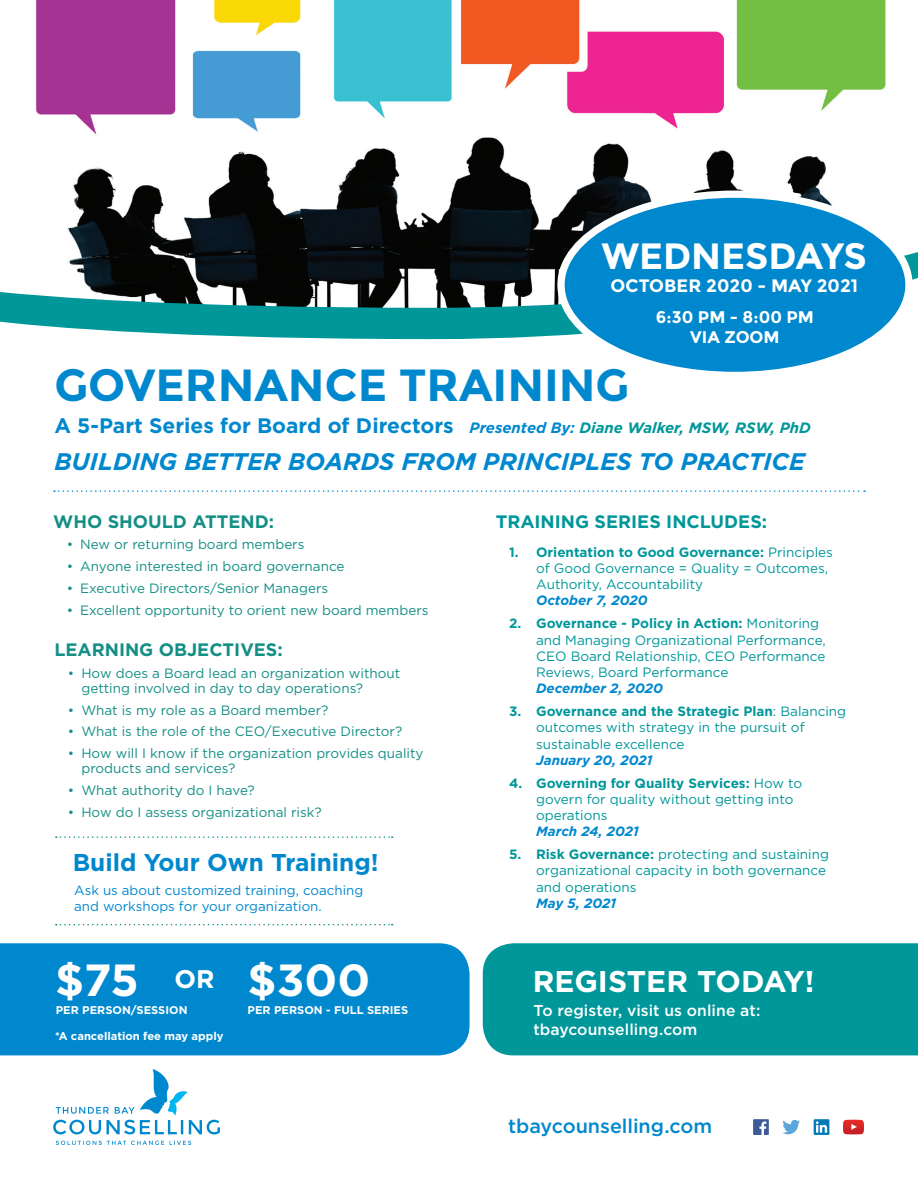
<style>
.page{position:relative;width:918px;height:1188px;background:#fff}
.page>*{position:absolute;margin:0;border:0;box-sizing:border-box;transform-origin:0 0}
.t1{font:700 45px "Montserrat";color:#0088ce}
.t2{font:700 45px "Gotham";color:#fff}
.t3{font:700 36.6px "Montserrat";color:#fff}
.t4{font:700 30px "Gotham";color:#fff}
.t5{font:700 25.5px "Gotham";color:#fff}
.t6{font:700 24.3px "Gotham";color:#0088ce}
.t7{font:italic 700 24px "Gotham";color:#0088ce}
.t8{font:700 21px "Gotham";color:#0088ce}
.t9{font:500 19.8px "Gotham";color:#0088ce}
.t10{font:700 18px "Gotham";color:#148f85}
.t11{font:700 18px "Gotham";color:#00979a}
.t12{font:700 18px "Montserrat";color:#fff}
.t13{font:700 16.95px/20.5px "Montserrat";color:#fff}
.t14{font:500 15.75px/18.8px "Gotham";letter-spacing:.005em;color:#fff}
.t15{font:13.5px/16.2px "Gotham";color:#00979a}
.t16{font:13.5px/15px "Gotham";color:#148f85}
.t17{font:italic 700 13.5px "Gotham";color:#0088ce}
.t18{font:13.35px/16px "Gotham";color:#0088ce}
.t19{font:700 11.25px "Gotham";color:#fff}
.s1{font-style:italic;font-size:15px}
.s2{font-style:italic;font-size:15px;color:#00979a}
.s3{font-weight:700}
</style>
<div class="page">
<div style="left:0;top:943px;width:470px;height:112px;background:#0088ce"></div>
<div style="left:483px;top:943px;width:435px;height:112px;background:#00979a"></div>
<svg style="left:0;top:308px;width:583px;height:31px;background:#24a5a8"></svg>
<img style="left:0;top:0;width:918px;height:308px">
<div style="left:561px;top:194px;width:348px;height:181px;background:#0088ce;border-radius:50%"></div>
<div style="left:557px;top:191px;width:356px;height:188px;border:7px solid #fff;border-radius:50%"></div>
<svg style="left:56px;top:1141px;width:108px;height:4px"></svg>
<svg style="left:170px;top:1141px;width:21px;height:4px"></svg>
<svg style="left:53px;top:1069px;width:167px;height:65px"></svg>
<svg style="left:782px;top:1120px;width:18px;height:14px"></svg>
<div style="left:753px;top:1119px;width:16px;height:16px;background:#3c5a99"></div>
<svg style="left:759px;top:1122px;width:7px;height:13px"></svg>
<svg style="left:843px;top:1120px;width:21px;height:14px"></svg>
<div style="left:814px;top:1119px;width:15px;height:16px;background:#007bb6"></div>
<svg style="left:816px;top:1121px;width:11px;height:12px"></svg>
<svg style="left:54px;top:490px;width:811px;height:2px"></svg>
<svg style="left:56px;top:836px;width:337px;height:2px"></svg>
<svg style="left:56px;top:924px;width:337px;height:1px"></svg>
<h2 class="t3" style="left:602px;top:235px;width:267px">WEDNESDAYS</h2>
<h3 class="t12" style="left:611px;top:275px;width:249px">OCTOBER 2020 - MAY 2021</h3>
<p class="t13" style="left:690px;top:307px;width:110px;text-indent:-34px">6:30 PM - 8:00 PM<br>VIA ZOOM</p>
<h1 class="t1" style="left:54px;top:358px;width:572px">GOVERNANCE TRAINING</h1>
<h3 class="t8" style="left:54px;top:412px;width:758px">A 5-Part Series for Board of Directors <span class="s1">Presented By:</span> <span class="s2">Diane Walker, MSW, RSW, PhD</span></h3>
<h3 class="t7" style="left:54px;top:445px;width:308px">Building Better Boards</h3>
<h3 class="t7" style="left:402px;top:445px;width:405px">fr om Principles to Practice</h3>
<h3 class="t10" style="left:53px;top:509px;width:222px">Who Should Attend:</h3>
<p class="t16" style="left:67px;top:537px;width:239px">• New or returning board members</p>
<p class="t16" style="left:67px;top:559px;width:279px">• Anyone interested in board governance</p>
<p class="t16" style="left:67px;top:580px;width:263px">• Executive Directors/Senior Managers</p>
<p class="t16" style="left:67px;top:602px;width:363px">• Excellent opportunity to orient new board members</p>
<h3 class="t10" style="left:54px;top:638px;width:230px">Learning Objectives:</h3>
<p class="t16" style="left:81px;top:665px;width:321px;text-indent:-14px">• How does a Board lead an organization without getting involved in day to day operations?</p>
<p class="t16" style="left:68px;top:702px;width:262px">• What is my role as a Board member?</p>
<p class="t16" style="left:68px;top:724px;width:336px">• What is the role of the CEO/Executive Director?</p>
<p class="t16" style="left:81px;top:746px;width:344px;text-indent:-14px">• How will I know if the organization provides quality products and services?</p>
<p class="t16" style="left:68px;top:782px;width:188px">• What authority do I have?</p>
<p class="t16" style="left:68px;top:804px;width:255px">• How do I assess organizational risk?</p>
<h3 class="t6" style="left:73px;top:846px;width:307px">Build Your Own Training!</h3>
<p class="t18" style="left:74px;top:882px;width:291px">Ask us about customized training, coaching and workshops for your organization.</p>
<h3 class="t11" style="left:496px;top:510px;width:273px">Training series includes:</h3>
<p class="t15" style="left:536px;top:544px;width:298px;text-indent:-27px"><span class="s3">1. Orientation to Good Governance:</span> Principles of Good Governance = Quality = Outcomes,<br>Authority, Accountability</p>
<p class="t17" style="left:536px;top:592px;width:113px">October 7, 2020</p>
<p class="t15" style="left:536px;top:615px;width:291px;text-indent:-27px"><span class="s3">2. Governance - Policy in Action:</span> Monitoring and Managing Organizational Performance, CEO Board Relationship, CEO Performance Reviews, Board Performance</p>
<p class="t17" style="left:536px;top:679px;width:128px">December 2, 2020</p>
<p class="t15" style="left:536px;top:703px;width:312px;text-indent:-27px"><span class="s3">3. Governance and the Strategic Plan</span>: Balancing outcomes with strategy in the pursuit of sustainable excellence</p>
<p class="t17" style="left:536px;top:751px;width:118px">January 20, 2021</p>
<p class="t15" style="left:536px;top:774px;width:267px;text-indent:-27px"><span class="s3">4. Governing for Quality Services:</span> How to govern for quality without getting into operations</p>
<p class="t17" style="left:536px;top:823px;width:104px">March 24, 2021</p>
<p class="t15" style="left:536px;top:846px;width:294px;text-indent:-27px"><span class="s3">5. Risk Governance:</span> protecting and sustaining organizational capacity in both governance and operations</p>
<p class="t17" style="left:536px;top:894px;width:82px">May 5, 2021</p>
<h1 class="t2" style="left:55px;top:950px;width:85px">$75</h1>
<h1 class="t2" style="left:248px;top:950px;width:124px">$300</h1>
<h3 class="t4" style="left:533px;top:961px;width:19px">REGI</h3>
<h3 class="t4" style="left:608px;top:961px;width:40px">STER</h3>
<h3 class="t4" style="left:697px;top:961px;width:119px">TO DAY!</h3>
<p class="t19" style="left:56px;top:1003px;width:133px">Per person/session</p>
<p class="t19" style="left:248px;top:1003px;width:161px">PER person - full series</p>
<h3 class="t5" style="left:174px;top:962px;width:42px">Or</h3>
<p class="t14" style="left:533px;top:1001px;width:228px">To register, visit us online at: tbaycounselling.com</p>
<p class="t19" style="left:55px;top:1029px;width:170px">*A cancellation fee may apply</p>
<h3 class="t9" style="left:508px;top:1113px;width:206px">tbaycounselling.com</h3>
</div>
